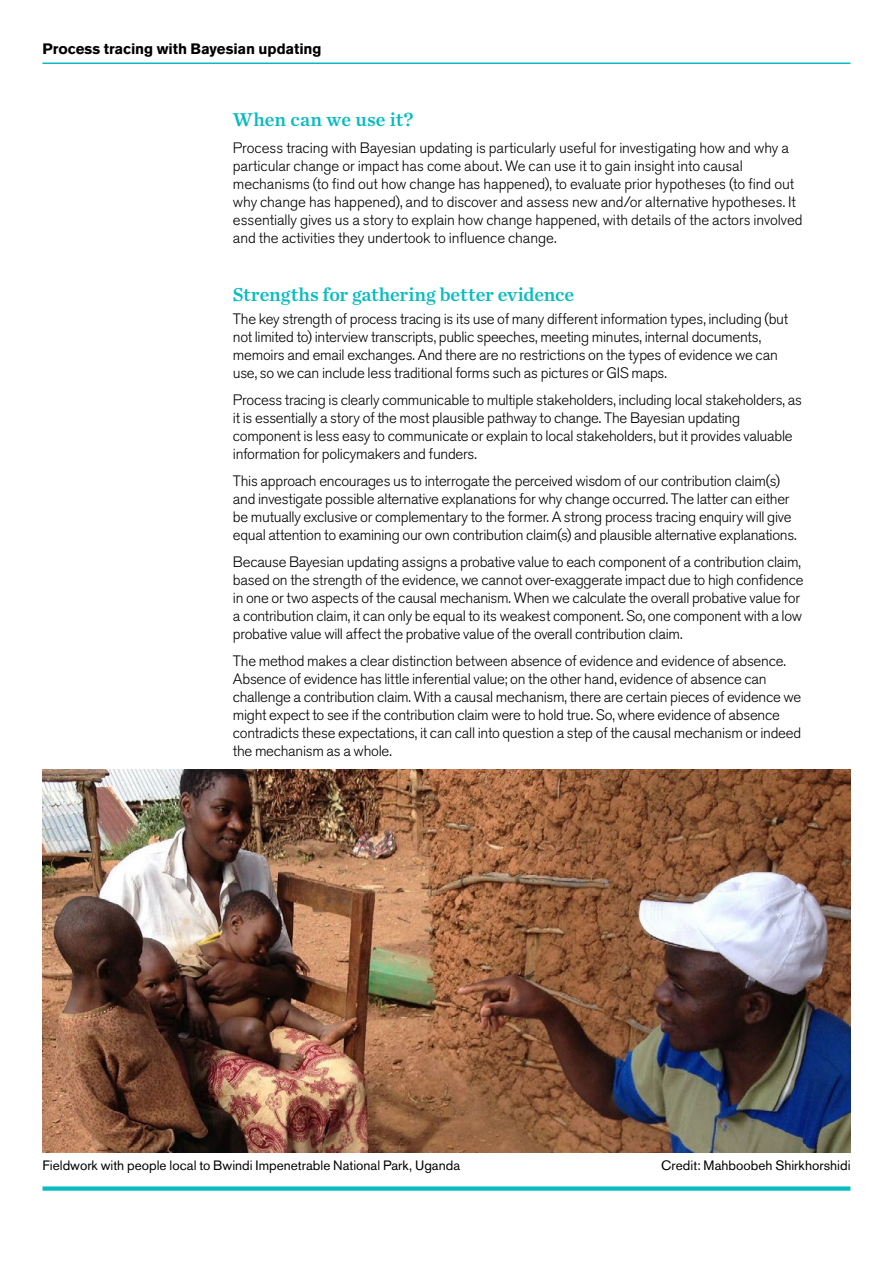
<style>
.page{position:relative;width:893px;height:1263px;background:#fff}
.page>*{position:absolute;margin:0;border:0;box-sizing:border-box;transform-origin:0 0}
.t1{font:19.5px "Chronicle Text G1 Semi";letter-spacing:-.005em;color:#08bcc1}
.t2{font:300 15px/18px "Akzidenz Grotesk BE";letter-spacing:-.015em;color:#000}
.t3{font:700 15px "Akzidenz Grotesk BE";letter-spacing:-.005em;color:#000}
.t4{font:13.5px "Akzidenz Grotesk BE";color:#000}
</style>
<div class="page">
<div style="left:43px;top:1186px;width:807px;height:5px;background:#08bcc1"></div>
<hr style="left:43px;top:63px;width:807px;height:1px;background:#08bcc1">
<img style="left:43px;top:770px;width:807px;height:382px">
<p class="t3" style="left:43px;top:40px;width:281px">Process tracing with Bayesian updating</p>
<h1 class="t1" style="left:233px;top:104px;width:182px">When can we use it?</h1>
<p class="t2" style="left:233px;top:139px;width:571px">Process tracing with Bayesian updating is particularly useful for investigating how and why a particular change or impact has come about. We can use it to gain insight into causal mechanisms (to find out how change has happened), to evaluate prior hypotheses (to find out why change has happened), and to discover and assess new and/or alternative hypotheses. It essentially gives us a story to explain how change happened, with details of the actors involved and the activities they undertook to influence change.</p>
<h1 class="t1" style="left:233px;top:279px;width:343px">Strengths for gathering better evidence</h1>
<p class="t2" style="left:233px;top:310px;width:557px">The key strength of process tracing is its use of many different information types, including (but not limited to) interview transcripts, public speeches, meeting minutes, internal documents, memoirs and email exchanges. And there are no restrictions on the types of evidence we can use, so we can include less traditional forms such as pictures or GIS maps.</p>
<p class="t2" style="left:233px;top:391px;width:571px">Process tracing is clearly communicable to multiple stakeholders, including local stakeholders, as it is essentially a story of the most plausible pathway to change. The Bayesian updating component is less easy to communicate or explain to local stakeholders, but it provides valuable information for policymakers and funders.</p>
<p class="t2" style="left:233px;top:472px;width:565px">This approach encourages us to interrogate the perceived wisdom of our contribution claim(s) and investigate possible alternative explanations for why change occurred. The latter can either be mutually exclusive or complementary to the former. A strong process tracing enquiry will give equal attention to examining our own contribution claim(s) and plausible alternative explanations.</p>
<p class="t2" style="left:233px;top:553px;width:572px">Because Bayesian updating assigns a probative value to each component of a contribution claim, based on the strength of the evidence, we cannot over-exaggerate impact due to high confidence in one or two aspects of the causal mechanism. When we calculate the overall probative value for a contribution claim, it can only be equal to its weakest component. So, one component with a low probative value will affect the probative value of the overall contribution claim.</p>
<p class="t2" style="left:233px;top:652px;width:570px">The method makes a clear distinction between absence of evidence and evidence of absence.<br>Absence of evidence has little inferential value; on the other hand, evidence of absence can challenge a contribution claim. With a causal mechanism, there are certain pieces of evidence we might expect to see if the contribution claim were to hold true. So, where evidence of absence contradicts these expectations, it can call into question a step of the causal mechanism or indeed the mechanism as a whole.</p>
<p class="t4" style="left:43px;top:1157px;width:419px">Fieldwork with people local to Bwindi Impenetrable National Park, Uganda</p>
<p class="t4" style="left:661px;top:1157px;width:191px">Credit: Mahboobeh Shirkhorshidi</p>
</div>
